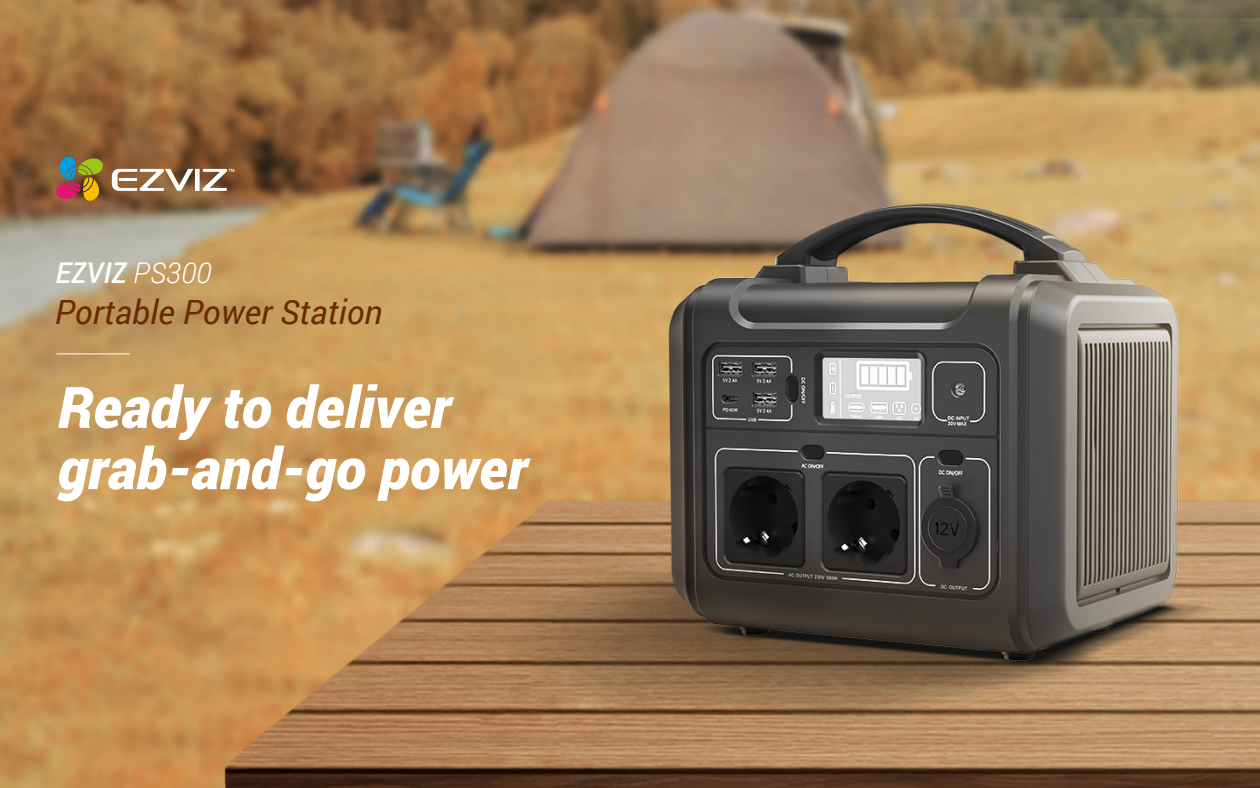
<style>
.page{position:relative;width:1260px;height:788px;background:#fff}
.page>*{position:absolute;margin:0;border:0;box-sizing:border-box;transform-origin:0 0}
.t1{font:italic 900 57.23px/61.2px "Roboto";color:#fff}
.t2{font:italic 33.43px "Roboto";color:#6b2b00}
.t3{font:italic 500 28.61px "Roboto";color:#fff}
.s1{font-weight:300}
</style>
<div class="page">
<img style="left:0;top:0;width:1260px;height:788px">
<svg style="left:56px;top:156px;width:47px;height:45px;background:#8e7046"></svg>
<svg style="left:112px;top:169px;width:122px;height:22px"></svg>
<hr style="left:56px;top:353px;width:74px;height:1px;background:#fff">
<p class="t3" style="left:56px;top:253px;width:157px">EZVIZ <span class="s1">PS300</span></p>
<p class="t2" style="left:55px;top:288px;width:329px">Portable Power Station</p>
<p class="t1" style="left:58px;top:374px;width:471px">Ready to deliver grab-and-go power</p>
</div>
